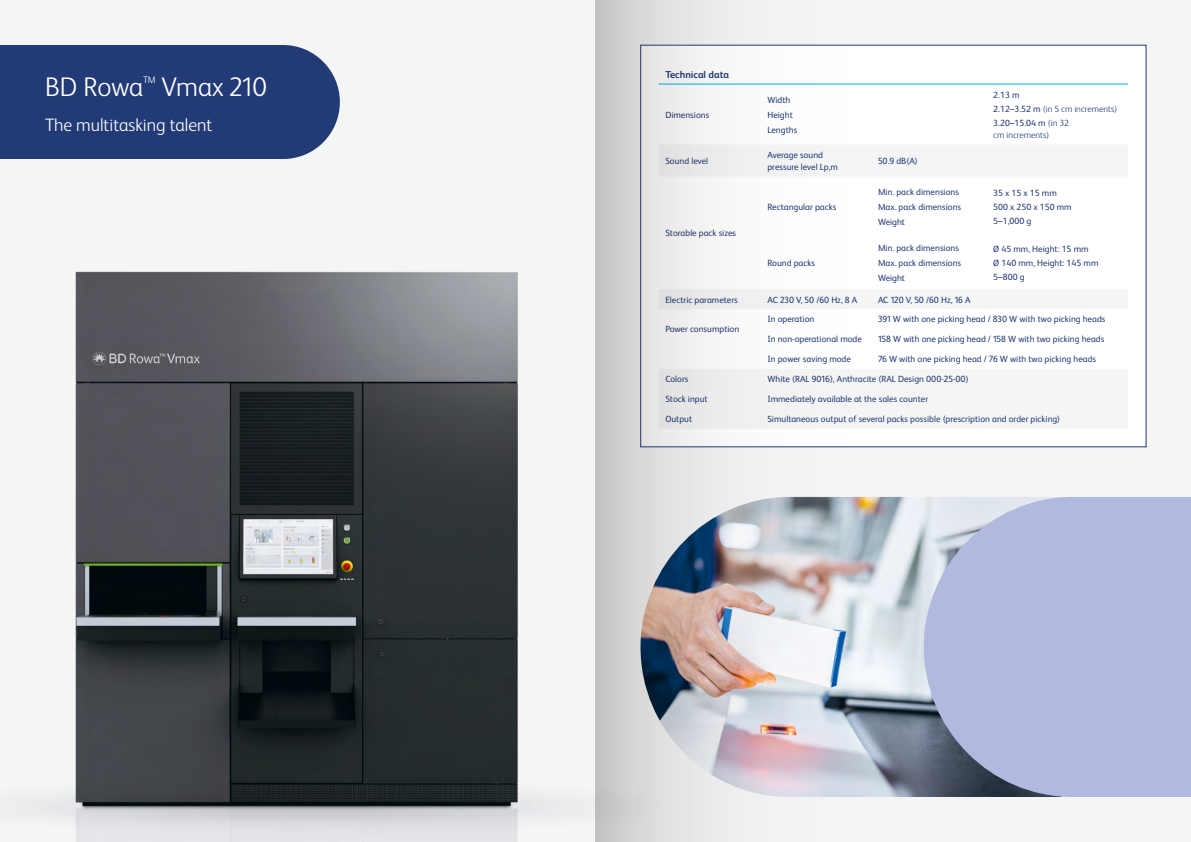
<style>
.page{position:relative;width:1191px;height:842px;background:#fff}
.page>*{position:absolute;margin:0;border:0;box-sizing:border-box;transform-origin:0 0}
.Subhead_3{font:300 27px "FS Albert Pro";color:#fff}
.Subhead_3-2{font:300 18px "FS Albert Pro";color:#fff}
.Body_Header{font:700 10px "FS Albert Pro";color:#223a76}
.Subhead_3-3{font:300 9.6px "FS Albert Pro";color:#fff}
.Specifications{font:9px/12px "FS Albert Pro";color:#223a76}
.Table_Numbers{font:9px "FS Albert Pro";color:#223a76}
.Table_Numbers-2{font:300 9px/12px "FS Albert Pro";color:#223a76}
.s1{font-weight:400}
</style>
<div class="page">
<div style="left:0;top:0;width:734px;height:842px;background:#f4f5f5"></div>
<img style="left:29px;top:36px;width:567px;height:806px">
<div style="left:0;top:45px;width:340px;height:114px;background:#223a76"></div>
<img style="left:596px;top:0;width:595px;height:842px">
<p class="Subhead_3" style="left:45px;top:69px;width:100px">BD Rowa</p>
<p class="Subhead_3-3" style="left:143px;top:74px;width:14px">TM</p>
<p class="Subhead_3" style="left:162px;top:69px;width:107px">Vmax 210</p>
<p class="Subhead_3-2" style="left:45px;top:112px;width:169px">The multitasking talent</p>
<p class="Body_Header" style="left:665px;top:67px;width:65px">Technical data</p>
<p class="Table_Numbers" style="left:665px;top:108px;width:45px">Dimensions</p>
<p class="Specifications" style="left:767px;top:93px;width:25px">Width</p>
<p class="Specifications" style="left:767px;top:108px;width:27px">Height</p>
<p class="Specifications" style="left:767px;top:123px;width:31px">Lengths</p>
<p class="Table_Numbers" style="left:665px;top:155px;width:44px">Sound level</p>
<p class="Specifications" style="left:767px;top:148px;width:72px">Average sound pressure level Lp,m</p>
<p class="Specifications" style="left:878px;top:154px;width:41px">50.9 dB(A)</p>
<p class="Table_Numbers" style="left:665px;top:227px;width:72px">Storable pack sizes</p>
<p class="Specifications" style="left:767px;top:200px;width:70px">Rectangular packs</p>
<p class="Specifications" style="left:767px;top:257px;width:49px">Round packs</p>
<p class="Specifications" style="left:878px;top:185px;width:82px">Min. pack dimensions</p>
<p class="Specifications" style="left:878px;top:200px;width:85px">Max. pack dimensions</p>
<p class="Specifications" style="left:878px;top:215px;width:29px">Weight</p>
<p class="Specifications" style="left:878px;top:242px;width:82px">Min. pack dimensions</p>
<p class="Specifications" style="left:878px;top:257px;width:85px">Max. pack dimensions</p>
<p class="Specifications" style="left:878px;top:272px;width:29px">Weight</p>
<p class="Table_Numbers" style="left:993px;top:88px;width:28px">2.13 m</p>
<p class="Table_Numbers-2" style="left:993px;top:102px;width:125px"><span class="s1">2.12–3.52 m</span> (in 5 cm increments)</p>
<p class="Table_Numbers-2" style="left:993px;top:116px;width:77px"><span class="s1">3.20–15.04 m</span> (in 32 cm increments)</p>
<p class="Table_Numbers" style="left:993px;top:187px;width:65px">35 x 15 x 15 mm</p>
<p class="Table_Numbers" style="left:993px;top:201px;width:80px">500 x 250 x 150 mm</p>
<p class="Table_Numbers" style="left:993px;top:215px;width:40px">5–1,000 g</p>
<p class="Table_Numbers" style="left:993px;top:243px;width:97px">Ø 45 mm, Height: 15 mm</p>
<p class="Table_Numbers" style="left:993px;top:257px;width:107px">Ø 140 mm, Height: 145 mm</p>
<p class="Table_Numbers" style="left:993px;top:271px;width:33px">5–800 g</p>
<p class="Table_Numbers" style="left:665px;top:293px;width:74px">Electric parameters</p>
<p class="Specifications" style="left:767px;top:293px;width:91px">AC 230 V, 50 /60 Hz, 8 A</p>
<p class="Specifications" style="left:878px;top:293px;width:94px">AC 120 V, 50 /60 Hz, 16 A</p>
<p class="Table_Numbers" style="left:665px;top:323px;width:75px">Power consumption</p>
<p class="Specifications" style="left:767px;top:313px;width:48px">In operation</p>
<p class="Specifications" style="left:878px;top:313px;width:229px">391 W with one picking head / 830 W with two picking heads</p>
<p class="Specifications" style="left:767px;top:333px;width:96px">In non-operational mode</p>
<p class="Specifications" style="left:878px;top:333px;width:228px">158 W with one picking head / 158 W with two picking heads</p>
<p class="Specifications" style="left:767px;top:353px;width:85px">In power saving mode</p>
<p class="Specifications" style="left:878px;top:353px;width:220px">76 W with one picking head / 76 W with two picking heads</p>
<p class="Table_Numbers" style="left:665px;top:373px;width:25px">Colors</p>
<p class="Specifications" style="left:767px;top:372px;width:203px">White (RAL 9016), Anthracite (RAL Design 000-25-00)</p>
<p class="Table_Numbers" style="left:665px;top:393px;width:44px">Stock input</p>
<p class="Specifications" style="left:767px;top:392px;width:162px">Immediately available at the sales counter</p>
<p class="Table_Numbers" style="left:665px;top:413px;width:28px">Output</p>
<p class="Specifications" style="left:767px;top:412px;width:294px">Simultaneous output of several packs possible (prescription and order picking)</p>
</div>
